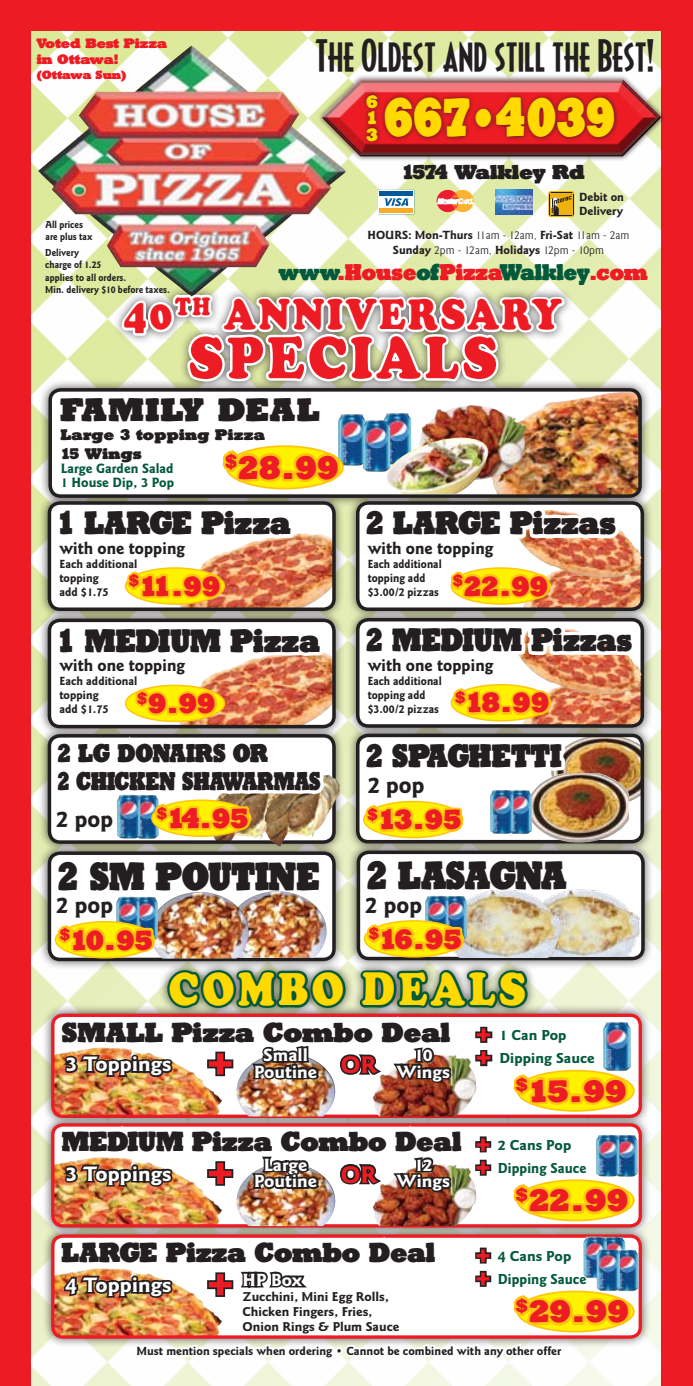
<style>
.page{position:relative;width:693px;height:1386px;background:#ed1c24}
.page>*{position:absolute;margin:0;border:0;box-sizing:border-box;transform-origin:0 0}
.t1{font:900 61.43px "Cooper";letter-spacing:.07em;color:#ed1c24;scale:.87 1}
.t2{font:54.95px "Big Slab Hammer";color:#ffd900;scale:.83 1}
.t3{font:700 49.88px "Goudy Sans ITC";color:#ed1c24;scale:1.05 1}
.t4{font:900 47.43px "Cooper";letter-spacing:.09em;color:#ffd900;scale:.87 1}
.t5{font:900 43.93px "Cooper";letter-spacing:.07em;color:#ed1c24;scale:.87 1}
.t6{font:41.65px "Decotura ICG";color:#231f20}
.t7{font:40.25px "Big Slab Hammer";color:#231f20;scale:.83 1}
.t8{font:33.25px "Big Slab Hammer";color:#231f20;scale:.87 1}
.t9{font:33.25px "Big Slab Hammer";color:#231f20;scale:.83 1}
.t10{font:33.25px "Big Slab Hammer";letter-spacing:.05em;color:#231f20}
.t11{font:33.25px "Big Slab Hammer";color:#ed1c24}
.t12{font:31.5px "Big Slab Hammer";color:#ed1c24;scale:1.05 1}
.t13{font:28.18px "Big Slab Hammer";color:#231f20;scale:.92 1}
.t14{font:28.18px "Big Slab Hammer";color:#ed1c24}
.t15{font:28.18px "Big Slab Hammer";color:#231f20;scale:.95 1}
.t16{font:26.25px/28px "Big Slab Hammer";color:#231f20;scale:.83 1}
.t17{font:700 24.5px "Goudy Sans ITC";color:#231f20}
.t18{font:23.28px "Big Slab Hammer";color:#ed1c24;scale:.87 1}
.t19{font:700 21.7px "Goudy Sans ITC";color:#fff;scale:1.05 1}
.t20{font:20.65px "Big Slab Hammer";letter-spacing:-.07em;color:#231f20}
.t21{font:700 18.2px/16.6px "Goudy Sans ITC";color:#fff;text-align:center;scale:1.05 1}
.t22{font:18.2px/16.4px "Big Slab Hammer";color:#ffd900;text-align:justify}
.t23{font:700 17.5px "Goudy Sans ITC";color:#231f20}
.t24{font:16.45px "Big Slab Hammer";color:#ed1c24}
.t25{font:15.75px/19.2px "Big Slab Hammer";letter-spacing:.02em;color:#231f20}
.t26{font:700 15.05px/23.3px "Goudy Sans ITC";color:#05593b;scale:1.05 1}
.t27{font:700 15.05px "Goudy Sans ITC";color:#05593b}
.t28{font:700 14px/14px "Goudy Sans ITC";color:#05593b}
.t29{font:14px/16.8px "Big Slab Hammer";color:#ed1c24}
.t30{font:700 13.3px/15px "Goudy Sans ITC";color:#231f20}
.t31{font:700 12.25px/14px "Goudy Sans ITC";color:#231f20}
.t32{font:700 12.25px/14px "Goudy Sans ITC";color:#231f20;scale:.93 1}
.t33{font:12.25px "Big Slab Hammer";color:#ed1c24}
.t34{font:700 10.5px/12.2px "Goudy Sans ITC";color:#231f20;scale:.9 1}
.s1{font-weight:400}
.s2{color:#05593b}
.s3{font-size:29.93px;color:#ed1c24}
.s4{font-family:"Goudy Sans ITC";font-weight:700;font-size:29.93px;color:#ed1c24}
.s5{font-family:"Goudy Sans ITC";font-weight:700;font-size:15.05px;color:#05593b}
</style>
<div class="page">
<img style="left:31px;top:31px;width:634px;height:1355px">
<p class="t29" style="left:37px;top:34px;width:132px">Voted Best Pizza in Ottawa!</p>
<p class="t33" style="left:37px;top:67px;width:91px">(Ottawa Sun)</p>
<p class="t34" style="left:46px;top:219px;width:54px">All prices are plus tax</p>
<p class="t34" style="left:45px;top:247px;width:140px">Delivery<br>charge of 1.25<br>applies to all orders.<br>Min. delivery $10 before taxes.</p>
<h3 class="t6" style="left:315px;top:30px;width:341px">The Oldest and still the Best!</h3>
<h3 class="t22" style="left:366px;top:93px;width:13px">6<br>1<br>3</h3>
<h2 class="t2" style="left:384px;top:83px;width:281px">667•4039</h2>
<h3 class="t20" style="left:402px;top:159px;width:185px">1574 Walkley Rd</h3>
<p class="t31" style="left:579px;top:190px;width:46px">Debit on<br>Delivery</p>
<p class="t31" style="left:368px;top:228px;width:263px;line-height:14.7px;text-align:center">HOURS: Mon-Thurs <span class="s1">11am - 12am,</span> Fri-Sat <span class="s1">11am - 2am<br></span>Sunday <span class="s1">2pm - 12am,</span> Holidays <span class="s1">12pm - 10pm</span></p>
<h3 class="t18" style="left:279px;top:258px;width:423px"><span class="s2">www</span>.House<span class="s2">of</span>Pizza<span class="s2">Walkley</span>.com</h3>
<h3 class="t5" style="left:124px;top:289px;width:505px">40<sup>TH</sup> ANNIVERSARY</h3>
<h1 class="t1" style="left:189px;top:322px;width:356px">SPECIALS</h1>
<h3 class="t10" style="left:61px;top:388px;width:260px">family deal</h3>
<p class="t25" style="left:61px;top:424px;width:206px">Large 3 topping Pizza<br>15 Wings</p>
<p class="t28" style="left:61px;top:461px;width:115px">Large Garden Salad<br>1 House Dip, 3 Pop</p>
<h3 class="t11" style="left:225px;top:447px;width:115px"><sup>$</sup>28.99</h3>
<h3 class="t8" style="left:57px;top:502px;width:270px">1 large Pizza</h3>
<h3 class="t23" style="left:59px;top:538px;width:127px">with one topping</h3>
<p class="t31" style="left:59px;top:557px;width:80px">Each additional topping<br>add $1.75</p>
<h3 class="t14" style="left:129px;top:568px;width:93px"><sup>$</sup>11.99</h3>
<h3 class="t8" style="left:57px;top:620px;width:304px">1 medium Pizza</h3>
<h3 class="t23" style="left:59px;top:656px;width:127px">with one topping</h3>
<p class="t31" style="left:59px;top:675px;width:80px">Each additional topping<br>add $1.75</p>
<h3 class="t14" style="left:138px;top:686px;width:79px"><sup>$</sup>9.99</h3>
<h3 class="t8" style="left:365px;top:502px;width:290px">2 large Pizzas</h3>
<h3 class="t23" style="left:368px;top:538px;width:127px">with one topping</h3>
<p class="t32" style="left:368px;top:557px;width:81px">Each additional topping add $3.00/2 pizzas</p>
<h3 class="t14" style="left:453px;top:568px;width:97px"><sup>$</sup>22.99</h3>
<h3 class="t9" style="left:365px;top:619px;width:323px">2 medium Pizzas</h3>
<h3 class="t23" style="left:368px;top:655px;width:127px">with one topping</h3>
<p class="t32" style="left:368px;top:674px;width:81px">Each additional topping add $3.00/2 pizzas</p>
<h3 class="t14" style="left:455px;top:685px;width:96px"><sup>$</sup>18.99</h3>
<h3 class="t16" style="left:57px;top:738px;width:319px">2 lg donairs or<br>2 chicken shawarmas</h3>
<h3 class="t14" style="left:157px;top:801px;width:93px"><sup>$</sup>14.95</h3>
<h3 class="t9" style="left:365px;top:735px;width:238px">2 spaghetti</h3>
<h3 class="t17" style="left:368px;top:771px;width:58px">2 pop</h3>
<h3 class="t24" style="left:368px;top:804px;width:11px">$</h3>
<h3 class="t17" style="left:56px;top:805px;width:58px">2 pop</h3>
<h3 class="t14" style="left:378px;top:802px;width:84px">13.95</h3>
<h3 class="t7" style="left:366px;top:850px;width:242px">2 lasagna</h3>
<h3 class="t14" style="left:369px;top:921px;width:94px"><sup>$</sup>16.95</h3>
<h3 class="t4" style="left:169px;top:961px;width:412px">COMBO DEALS</h3>
<h3 class="t7" style="left:57px;top:851px;width:318px">2 sm poutine</h3>
<h3 class="t14" style="left:60px;top:922px;width:94px"><sup>$</sup>10.95</h3>
<h3 class="t17" style="left:365px;top:890px;width:58px">2 pop</h3>
<h3 class="t17" style="left:56px;top:891px;width:58px">2 pop</h3>
<h3 class="t15" style="left:62px;top:1014px;width:410px">Small Pizza Combo Deal</h3>
<h3 class="t19" style="left:66px;top:1051px;width:102px">3 Toppings</h3>
<h3 class="t3" style="left:207px;top:1036px;width:26px">+</h3>
<h3 class="t21" style="left:254px;top:1047px;width:62px">Small<br>Poutine</h3>
<h3 class="t21" style="left:341px;top:1047px;width:106px;text-align:left;text-indent:73px">10<br><sup>OR</sup> Wings</h3>
<p class="t26" style="left:476px;top:1024px;width:115px"><span class="s3">+</span> 1 Can Pop<br><span class="s3">+</span> Dipping Sauce</p>
<h3 class="t12" style="left:516px;top:1071px;width:107px"><sup>$</sup>15.99</h3>
<h3 class="t13" style="left:62px;top:1124px;width:556px">medium Pizza Combo Deal <span class="s4">+</span> <span class="s5">2 Cans Pop</span></h3>
<p class="t27" style="left:476px;top:1159px;width:112px"><span class="s3">+</span> Dipping Sauce</p>
<h3 class="t19" style="left:66px;top:1161px;width:102px">3 Toppings</h3>
<h3 class="t3" style="left:207px;top:1145px;width:26px">+</h3>
<h3 class="t21" style="left:254px;top:1156px;width:62px">Large<br>Poutine</h3>
<h3 class="t21" style="left:341px;top:1156px;width:106px;text-align:left;text-indent:73px">12<br><sup>OR</sup> Wings</h3>
<h3 class="t12" style="left:516px;top:1181px;width:108px"><sup>$</sup>22.99</h3>
<h3 class="t13" style="left:62px;top:1235px;width:407px">large Pizza Combo Deal</h3>
<p class="t26" style="left:476px;top:1244px;width:107px"><span class="s3">+</span> 4 Cans Pop <span class="s3">+</span> Dipping Sauce</p>
<h3 class="t19" style="left:66px;top:1272px;width:102px">4 Toppings</h3>
<h3 class="t3" style="left:207px;top:1256px;width:26px">+</h3>
<h3 class="t21" style="left:243px;top:1272px;width:59px">HP Box</h3>
<p class="t30" style="left:243px;top:1289px;width:158px">Zucchini, Mini Egg Rolls,<br>Chicken Fingers, Fries,<br>Onion Rings &amp; Plum Sauce</p>
<h3 class="t12" style="left:516px;top:1292px;width:109px"><sup>$</sup>29.99</h3>
<p class="t31" style="left:136px;top:1344px;width:426px">Must mention specials when ordering • Cannot be combined with any other offer</p>
</div>
